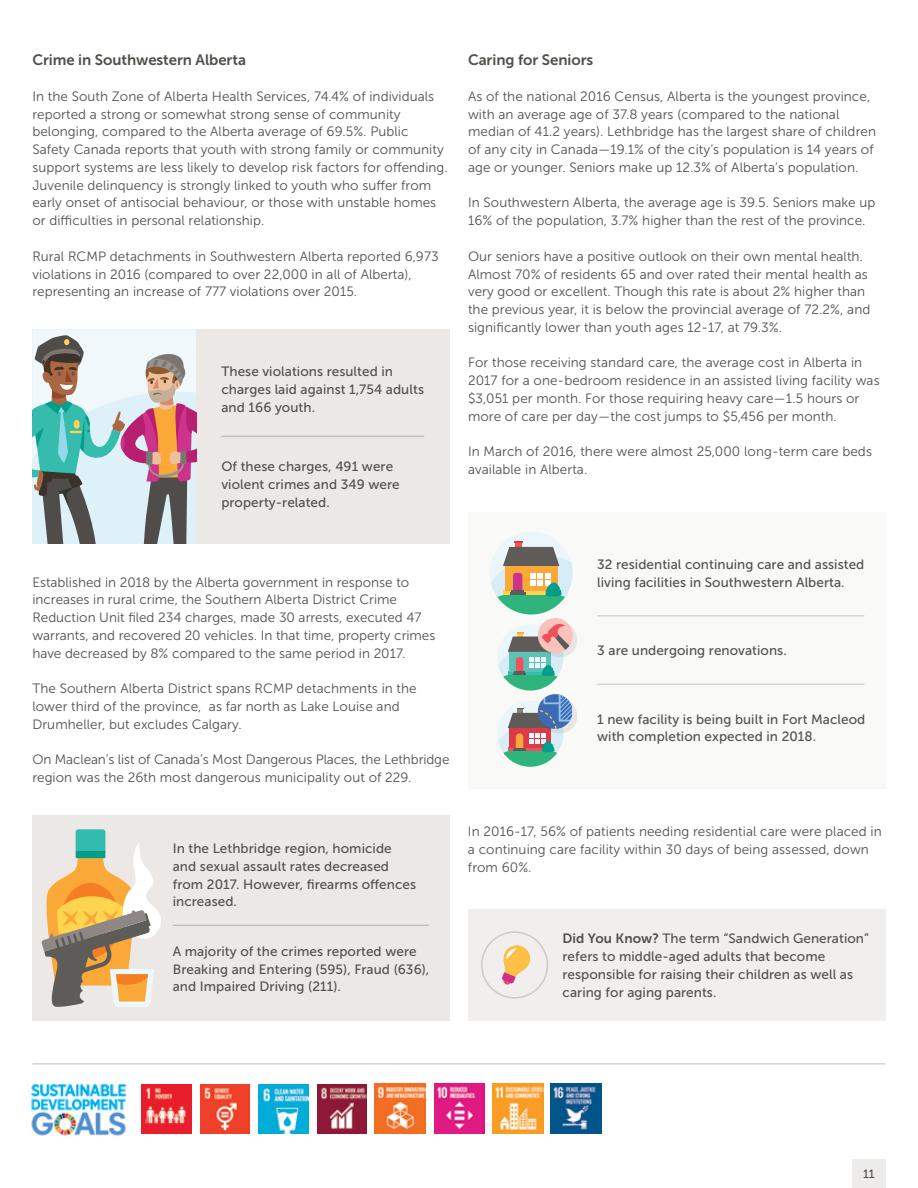
<style>
.page{position:relative;width:918px;height:1188px;background:#fff}
.page>*{position:absolute;margin:0;border:0;box-sizing:border-box;transform-origin:0 0}
.t1{font:15px "Museo Sans 700";letter-spacing:-.005em;color:#534f4c}
.t2{font:13.5px/17.9px "Museo Sans 300";letter-spacing:.005em;color:#534f4c}
.t3{font:13.5px/17.9px "Museo Sans 500";letter-spacing:.005em;color:#534f4c}
.t4{font:12px "Museo Sans 500";color:#534f4c}
.s1{font-family:"Museo Sans 700"}
</style>
<div class="page">
<div style="left:852px;top:1159px;width:34px;height:29px;background:#edeceb"></div>
<img style="left:29px;top:1083px;width:100px;height:54px">
<hr style="left:32px;top:1063px;width:854px;height:2px;background:#d7d4d3">
<div style="left:32px;top:329px;width:418px;height:214px;background:#ece8e6"></div>
<hr style="left:221px;top:436px;width:203px;height:1px;background:#c4c0be">
<div style="left:32px;top:815px;width:418px;height:206px;background:#ece8e6"></div>
<hr style="left:173px;top:925px;width:256px;height:1px;background:#c4c0be">
<div style="left:468px;top:512px;width:418px;height:276px;background:#f9f9f8"></div>
<hr style="left:597px;top:684px;width:267px;height:1px;background:#d7d4d3">
<hr style="left:597px;top:615px;width:267px;height:2px;background:#d7d4d3">
<div style="left:468px;top:909px;width:418px;height:112px;background:#f0efee"></div>
<div style="left:481px;top:931px;width:67px;height:68px;border:2px solid #cdcac8;border-radius:50%"></div>
<svg style="left:502px;top:945px;width:28px;height:40px"></svg>
<svg style="left:41px;top:829px;width:120px;height:178px"></svg>
<img style="left:142px;top:1084px;width:49px;height:50px">
<img style="left:200px;top:1084px;width:50px;height:50px">
<img style="left:259px;top:1084px;width:49px;height:50px">
<img style="left:317px;top:1084px;width:50px;height:50px">
<img style="left:375px;top:1083px;width:50px;height:51px">
<img style="left:434px;top:1083px;width:51px;height:51px">
<img style="left:492px;top:1083px;width:51px;height:51px">
<img style="left:551px;top:1083px;width:50px;height:51px">
<svg style="left:32px;top:329px;width:164px;height:214px;background:#b3b6b7"></svg>
<div style="left:490px;top:531px;width:83px;height:84px;background:#eaf6fa;border-radius:50%"></div>
<svg style="left:490px;top:541px;width:87px;height:226px"></svg>
<p class="t1" style="left:32px;top:52px;width:215px">Crime in Southwestern Alberta</p>
<p class="t2" style="left:32px;top:87px;width:417px">In the South Zone of Alberta Health Services, 74.4% of individuals reported a strong or somewhat strong sense of community belonging, compared to the Alberta average of 69.5%. Public Safety Canada reports that youth with strong family or community support systems are less likely to develop risk factors for offending.<br>Juvenile delinquency is strongly linked to youth who suffer from early onset of antisocial behaviour, or those with unstable homes or difficulties in personal relationship.</p>
<p class="t2" style="left:32px;top:247px;width:408px">Rural RCMP detachments in Southwestern Alberta reported 6,973 violations in 2016 (compared to over 22,000 in all of Alberta), representing an increase of 777 violations over 2015.</p>
<p class="t3" style="left:221px;top:362px;width:204px">These violations resulted in charges laid against 1,754 adults and 166 youth.</p>
<p class="t3" style="left:221px;top:458px;width:180px">Of these charges, 491 were violent crimes and 349 were property-related.</p>
<p class="t1" style="left:468px;top:52px;width:127px">Caring for Seniors</p>
<p class="t2" style="left:468px;top:87px;width:409px">As of the national 2016 Census, Alberta is the youngest province, with an average age of 37.8 years (compared to the national median of 41.2 years). Lethbridge has the largest share of children of any city in Canada—19.1% of the city’s population is 14 years of age or younger. Seniors make up 12.3% of Alberta’s population.</p>
<p class="t2" style="left:468px;top:194px;width:409px">In Southwestern Alberta, the average age is 39.5. Seniors make up<br>16% of the population, 3.7% higher than the rest of the province.</p>
<p class="t2" style="left:468px;top:247px;width:404px">Our seniors have a positive outlook on their own mental health.<br>Almost 70% of residents 65 and over rated their mental health as very good or excellent. Though this rate is about 2% higher than the previous year, it is below the provincial average of 72.2%, and significantly lower than youth ages 12-17, at 79.3%.</p>
<p class="t2" style="left:468px;top:354px;width:413px">For those receiving standard care, the average cost in Alberta in 2017 for a one-bedroom residence in an assisted living facility was $3,051 per month. For those requiring heavy care—1.5 hours or more of care per day—the cost jumps to $5,456 per month.</p>
<p class="t2" style="left:468px;top:443px;width:405px">In March of 2016, there were almost 25,000 long-term care beds available in Alberta.</p>
<p class="t2" style="left:32px;top:573px;width:405px">Established in 2018 by the Alberta government in response to increases in rural crime, the Southern Alberta District Crime Reduction Unit filed 234 charges, made 30 arrests, executed 47 warrants, and recovered 20 vehicles. In that time, property crimes have decreased by 8% compared to the same period in 2017.</p>
<p class="t2" style="left:32px;top:680px;width:386px">The Southern Alberta District spans RCMP detachments in the lower third of the province, as far north as Lake Louise and<br>Drumheller, but excludes Calgary.</p>
<p class="t2" style="left:32px;top:751px;width:419px">On Maclean’s list of Canada’s Most Dangerous Places, the Lethbridge region was the 26th most dangerous municipality out of 229.</p>
<p class="t3" style="left:173px;top:839px;width:245px">In the Lethbridge region, homicide and sexual assault rates decreased from 2017. However, firearms offences increased.</p>
<p class="t3" style="left:173px;top:942px;width:258px">A majority of the crimes reported were<br>Breaking and Entering (595), Fraud (636), and Impaired Driving (211).</p>
<p class="t3" style="left:597px;top:555px;width:269px">32 residential continuing care and assisted living facilities in Southwestern Alberta.</p>
<p class="t3" style="left:597px;top:642px;width:191px">3 are undergoing renovations.</p>
<p class="t3" style="left:597px;top:710px;width:270px">1 new facility is being built in Fort Macleod with completion expected in 2018.</p>
<p class="t2" style="left:468px;top:823px;width:415px">In 2016-17, 56% of patients needing residential care were placed in a continuing care facility within 30 days of being assessed, down from 60%.</p>
<p class="t3" style="left:563px;top:930px;width:308px"><span class="s1">Did You Know?</span> The term “Sandwich Generation” refers to middle-aged adults that become responsible for raising their children as well as caring for aging parents.</p>
<p class="t4" style="left:863px;top:1167px;width:13px">11</p>
</div>
